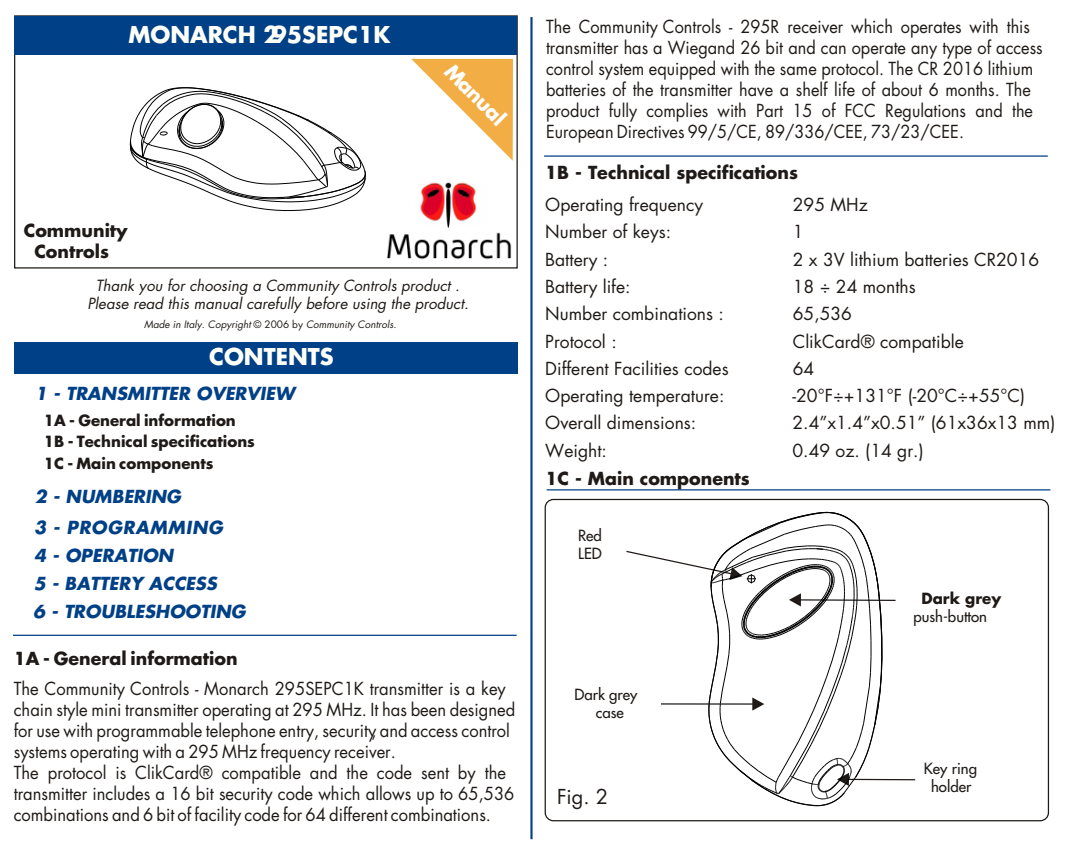
<style>
.page{position:relative;width:1065px;height:853px;background:#fff}
.page>*{position:absolute;margin:0;border:0;box-sizing:border-box;transform-origin:0 0}
.t1{font:700 22.5px "Futura";color:#fffffa}
.t2{font:700 20px "Futura";color:#fff}
.t3{font:20px "Futura";color:#1f1a17}
.t4{font:17.5px/21px "Futura";color:#1f1a17;scale:.95 1}
.t5{font:17.5px/21px "Futura";color:#1f1a17;scale:.93 1}
.t6{font:17.5px "Futura";color:#1f1a17}
.t7{font:700 17.5px/32.5px "Futura";color:#1f1a17}
.t8{font:italic 700 17.5px/28.2px "Futura";color:#004087}
.t9{font:italic 700 17.5px/30.5px "Futura";letter-spacing:.04em;color:#004087}
.t10{font:italic 15px/18px "Futura";color:#1f1a17;text-align:center}
.t11{font:700 15px/21.5px "Futura";color:#1f1a17}
.t12{font:15px/18px "Futura";color:#1f1a17}
.t13{font:italic 10px "Futura";color:#1f1a17}
.s1{font-style:normal}
.s2{font-weight:700}
.s3{font-weight:400}
</style>
<div class="page">
<div style="left:14px;top:16px;width:503px;height:38px;background:#004087"></div>
<div style="left:14px;top:342px;width:503px;height:32px;background:#004087"></div>
<svg style="left:411px;top:59px;width:102px;height:102px"></svg>
<hr style="left:13px;top:634px;width:504px;height:2px;background:#004087">
<hr style="left:544px;top:155px;width:504px;height:2px;background:#004087">
<hr style="left:547px;top:489px;width:503px;height:1px;background:#004087">
<hr style="left:848px;top:778px;width:67px;height:2px;background:#1f1a17">
<hr style="left:800px;top:599px;width:96px;height:2px;background:#1f1a17">
<svg style="left:130px;top:87px;width:236px;height:124px"></svg>
<svg style="left:626px;top:512px;width:256px;height:294px"></svg>
<hr style="left:530px;top:17px;width:3px;height:822px;background:#004087">
<img style="left:386px;top:182px;width:125px;height:77px">
<p class="t1" style="left:128px;top:19px;width:264px">MONARCH 295SEPC1K</p>
<p class="t2" style="left:458px;top:58px;width:78px;rotate:45deg">Manual</p>
<p class="t7" style="left:24px;top:219px;width:105px;line-height:21px;text-align:center">Community<br>Controls</p>
<p class="t10" style="left:87px;top:276px;width:383px">Thank you for choosing a Community Controls product .<br>Please read this manual carefully before using the product.</p>
<p class="t13" style="left:144px;top:317px;width:254px">Made in Italy. Copyright <span class="s1">© 2006 by</span> Community Controls.</p>
<p class="t1" style="left:209px;top:341px;width:126px">CONTENTS</p>
<p class="t8" style="left:35px;top:378px;width:261px">1 - TRANSMITTER OVERVIEW</p>
<p class="t11" style="left:44px;top:409px;width:213px">1A - General information<br>1B - Technical specifications<br>1C - Main components</p>
<p class="t9" style="left:34px;top:481px;width:190px">2 - NUMBERING<br>3 - PROGRAMMING</p>
<p class="t8" style="left:34px;top:540px;width:185px">4 - OPERATION<br>5 - BATTERY ACCESS</p>
<p class="t8" style="left:33px;top:596px;width:214px">6 - TROUBLESHOOTING</p>
<p class="t4" style="left:14px;top:643px;width:520px;line-height:30px"><span class="s2">1A - General information<br></span>The Community Controls - Monarch 295SEPC1K transmitter is a key</p>
<p class="t4" style="left:14px;top:698px;width:530px">chain style mini transmitter operating at 295 MHz. It has been designed for use with programmable telephone entry, security, and access control systems operating with a 295 MHz frequency receiver.<br>The protocol is ClikCard® compatible and the code sent by the transmitter includes a 16 bit security code which allows up to 65,536 combinations and 6 bit of facility code for 64 different combinations.</p>
<p class="t5" style="left:546px;top:16px;width:536px">The Community Controls - 295R receiver which operates with this transmitter has a Wiegand 26 bit and can operate any type of access control system equipped with the same protocol. The CR 2016 lithium batteries of the transmitter have a shelf life of about 6 months. The product fully complies with Part 15 of FCC Regulations and the European Directives 99/5/CE, 89/336/CEE, 73/23/CEE.</p>
<p class="t7" style="left:545px;top:155px;width:254px">1B - Technical specifications<br><span class="s3">Operating frequency</span></p>
<p class="t6" style="left:793px;top:193px;width:76px">295 MHz</p>
<p class="t6" style="left:545px;top:220px;width:127px">Number of keys:</p>
<p class="t6" style="left:793px;top:220px;width:12px">1</p>
<p class="t6" style="left:545px;top:247px;width:64px">Battery :</p>
<p class="t6" style="left:793px;top:247px;width:248px">2 x 3V lithium batteries CR2016</p>
<p class="t6" style="left:545px;top:274px;width:87px">Battery life:</p>
<p class="t6" style="left:793px;top:274px;width:125px">18 ÷ 24 months</p>
<p class="t6" style="left:545px;top:302px;width:180px">Number combinations :</p>
<p class="t6" style="left:793px;top:302px;width:61px">65,536</p>
<p class="t6" style="left:545px;top:329px;width:73px">Protocol :</p>
<p class="t6" style="left:793px;top:329px;width:173px">ClikCard® compatible</p>
<p class="t6" style="left:545px;top:356px;width:185px">Different Facilities codes</p>
<p class="t6" style="left:793px;top:356px;width:23px">64</p>
<p class="t6" style="left:545px;top:383px;width:181px">Operating temperature:</p>
<p class="t6" style="left:793px;top:383px;width:234px">-20°F÷+131°F (-20°C÷+55°C)</p>
<p class="t6" style="left:545px;top:411px;width:153px">Overall dimensions:</p>
<p class="t6" style="left:793px;top:411px;width:264px">2.4”x1.4”x0.51” (61x36x13 mm)</p>
<p class="t6" style="left:545px;top:438px;width:63px">Weight:</p>
<p class="t6" style="left:793px;top:438px;width:133px">0.49 oz. (14 gr.)</p>
<p class="t7" style="left:546px;top:462px;width:206px">1C - Main components</p>
<p class="t12" style="left:578px;top:527px;width:25px">Red<br>LED</p>
<p class="t12" style="left:574px;top:685px;width:65px;text-align:center">Dark grey case</p>
<p class="t3" style="left:557px;top:782px;width:53px">Fig. 2</p>
<p class="t12" style="left:913px;top:589px;width:89px;text-indent:8px"><span class="s2">Dark grey </span>push-button</p>
<p class="t12" style="left:924px;top:759px;width:55px;text-align:center">Key ring holder</p>
</div>
